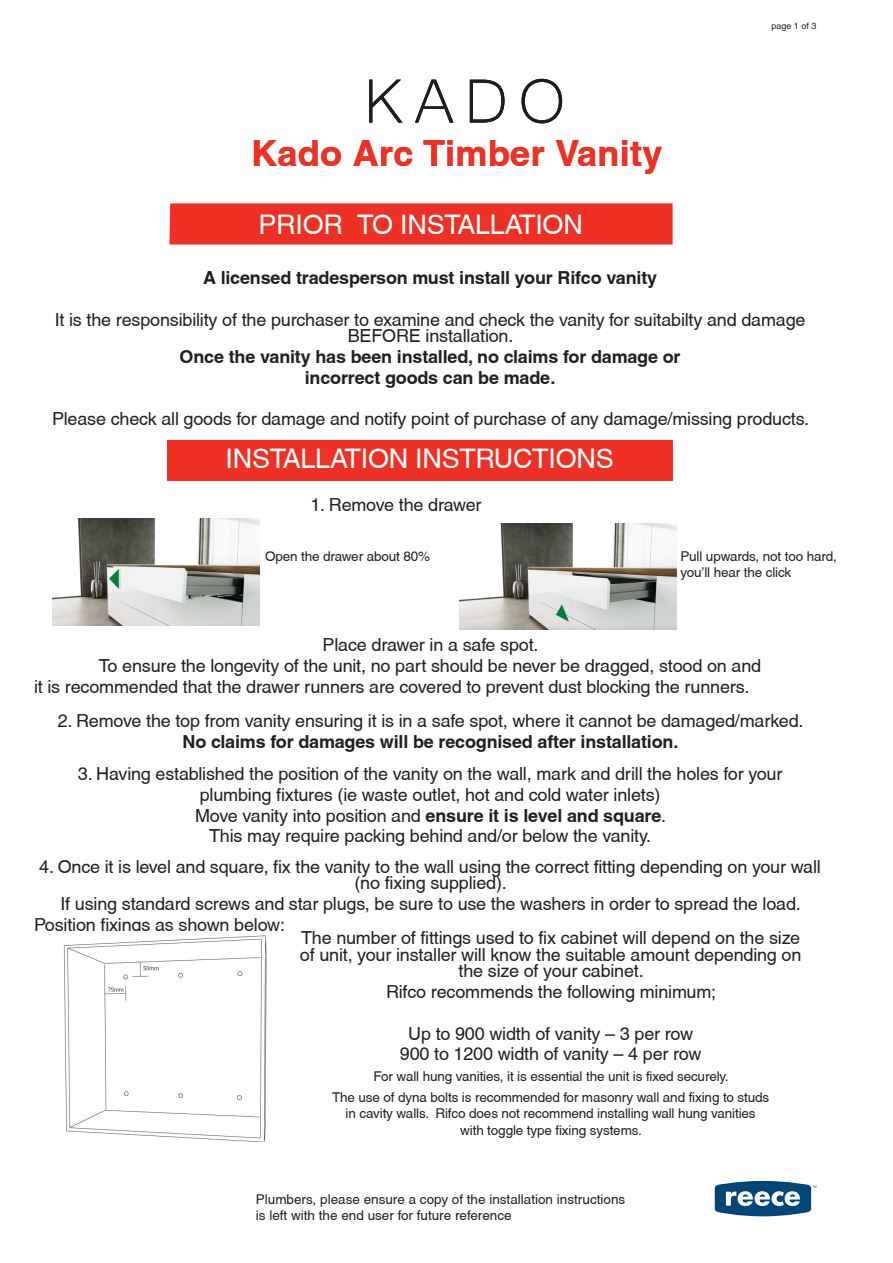
<style>
.page{position:relative;width:893px;height:1263px;background:#fff}
.page>*{position:absolute;margin:0;border:0;box-sizing:border-box;transform-origin:0 0}
.t1{font:80.4px "Microsoft Yi Baiti";color:#1d1d1b}
.t2{font:700 36px "Helvetica";letter-spacing:.01em;color:#ee3124}
.L3_Body{font:27px "Helvetica";letter-spacing:-.01em;color:#fff}
.L3_Body-2{font:18px/16.5px "Helvetica";letter-spacing:-.01em;color:#231f20;text-align:center}
.L3_Body-3{font:700 18px "Helvetica";letter-spacing:-.01em;color:#231f20}
.L3_Body-4{font:13.5px/16.5px "Helvetica";letter-spacing:-.01em;color:#231f20}
.t3{font:9px "Helvetica";color:#231f20}
.s1{font-weight:700}
</style>
<div class="page">
<div style="left:169px;top:203px;width:504px;height:41px;background:#ee3124"></div>
<div style="left:167px;top:440px;width:506px;height:41px;background:#ee3124"></div>
<img style="left:53px;top:518px;width:206px;height:107px">
<img style="left:459px;top:524px;width:217px;height:105px">
<img style="left:63px;top:935px;width:204px;height:206px">
<svg style="left:715px;top:1181px;width:101px;height:35px"></svg>
<h1 class="t1" style="left:364px;top:54px;width:203px">KADO</h1>
<h2 class="t2" style="left:251px;top:132px;width:413px">Kado Arc Timber Vanity</h2>
<p class="t3" style="left:771px;top:21px;width:47px">page 1 of 3</p>
<p class="L3_Body" style="left:258px;top:209px;width:326px">PRIOR TO INSTALLATION</p>
<p class="L3_Body-3" style="left:203px;top:267px;width:456px">A licensed tradesperson must install your Rifco vanity</p>
<p class="L3_Body-2" style="left:55px;top:311px;width:752px">It is the responsibility of the purchaser to examine and check the vanity for suitabilty and damage<br>BEFORE installation.</p>
<p class="L3_Body-3" style="left:180px;top:346px;width:502px">Once the vanity has been installed, no claims for damage or</p>
<p class="L3_Body-3" style="left:305px;top:367px;width:252px">incorrect goods can be made.</p>
<p class="L3_Body-2" style="left:52px;top:411px;width:759px">Please check all goods for damage and notify point of purchase of any damage/missing products.</p>
<p class="L3_Body" style="left:226px;top:443px;width:390px">INSTALLATION INSTRUCTIONS</p>
<p class="L3_Body-2" style="left:310px;top:496px;width:173px">1. Remove the drawer</p>
<p class="L3_Body-4" style="left:265px;top:548px;width:167px">Open the drawer about 80%</p>
<p class="L3_Body-4" style="left:680px;top:548px;width:158px">Pull upwards, not too hard, you’ll hear the click</p>
<p class="L3_Body-2" style="left:323px;top:637px;width:217px">Place drawer in a safe spot.</p>
<p class="L3_Body-2" style="left:99px;top:658px;width:664px">To ensure the longevity of the unit, no part should be never be dragged, stood on and</p>
<p class="L3_Body-2" style="left:34px;top:678px;width:717px">it is recommended that the drawer runners are covered to prevent dust blocking the runners.</p>
<p class="L3_Body-2" style="left:58px;top:713px;width:747px">2. Remove the top from vanity ensuring it is in a safe spot, where it cannot be damaged/marked.</p>
<p class="L3_Body-3" style="left:183px;top:731px;width:497px">No claims for damages will be recognised after installation.</p>
<p class="L3_Body-2" style="left:78px;top:765px;width:706px">3. Having established the position of the vanity on the wall, mark and drill the holes for your</p>
<p class="L3_Body-2" style="left:200px;top:786px;width:462px">plumbing fixtures (ie waste outlet, hot and cold water inlets)</p>
<p class="L3_Body-2" style="left:195px;top:807px;width:473px">Move vanity into position and <span class="s1">ensure it is level and square</span>.</p>
<p class="L3_Body-2" style="left:209px;top:828px;width:443px">This may require packing behind and/or below the vanity.</p>
<p class="L3_Body-2" style="left:39px;top:858px;width:783px">4. Once it is level and square, fix the vanity to the wall using the correct fitting depending on your wall (no fixing supplied).</p>
<p class="L3_Body-2" style="left:60px;top:896px;width:742px">If using standard screws and star plugs, be sure to use the washers in order to spread the load.</p>
<p class="L3_Body-2" style="left:34px;top:916px;width:253px">Position fixings as shown below:</p>
<p class="L3_Body-2" style="left:300px;top:930px;width:503px">The number of fittings used to fix cabinet will depend on the size of unit, your installer will know the suitable amount depending on the size of your cabinet.</p>
<p class="L3_Body-2" style="left:386px;top:983px;width:332px">Rifco recommends the following minimum;</p>
<p class="L3_Body-2" style="left:408px;top:1025px;width:286px">Up to 900 width of vanity – 3 per row</p>
<p class="L3_Body-2" style="left:400px;top:1046px;width:303px">900 to 1200 width of vanity – 4 per row</p>
<p class="L3_Body-4" style="left:374px;top:1068px;width:357px">For wall hung vanities, it is essential the unit is fixed securely.</p>
<p class="L3_Body-4" style="left:332px;top:1089px;width:439px;text-align:center">The use of dyna bolts is recommended for masonry wall and fixing to studs in cavity walls. Rifco does not recommend installing wall hung vanities<br>with toggle type fixing systems.</p>
<p class="L3_Body-4" style="left:256px;top:1191px;width:371px">Plumbers, please ensure a copy of the installation instructions is left with the end user for future reference</p>
</div>
